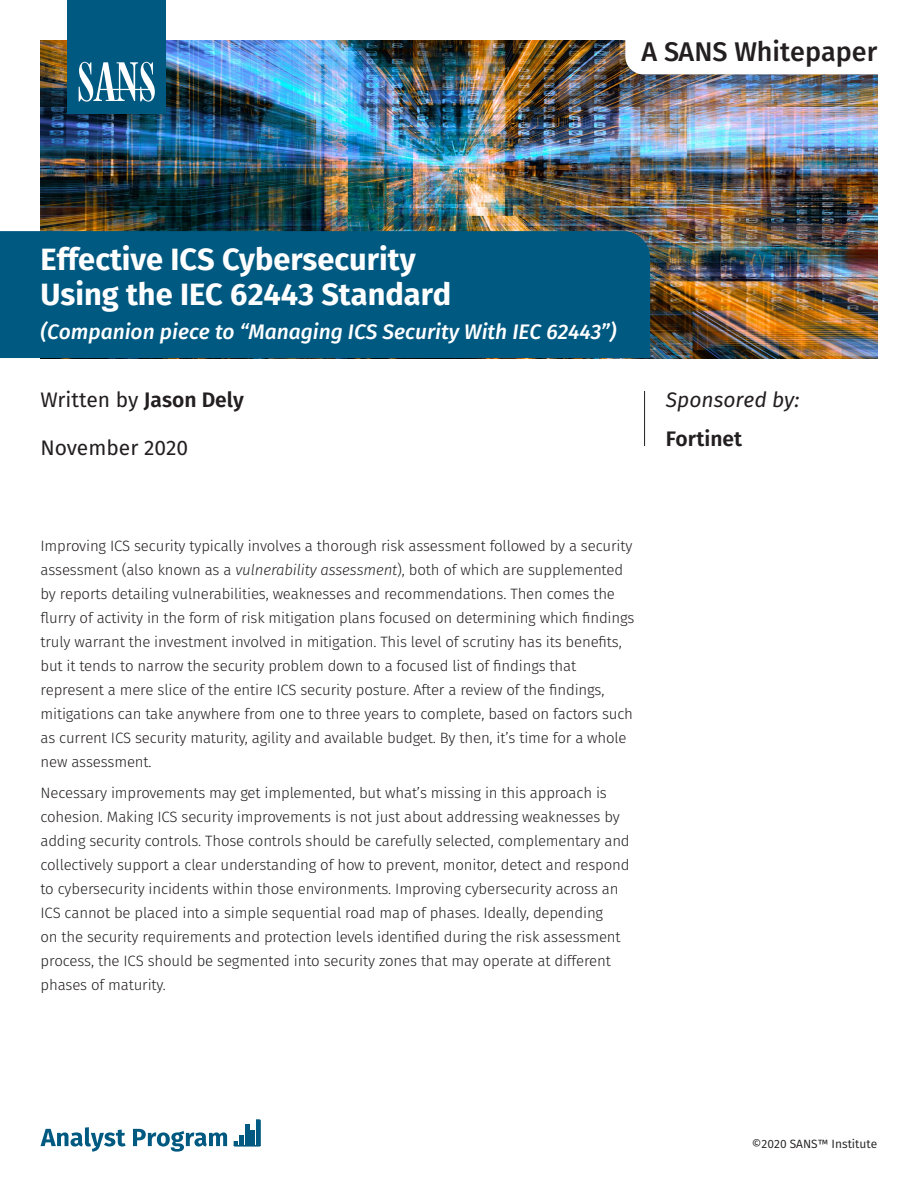
<style>
.page{position:relative;width:918px;height:1188px;background:#fff}
.page>*{position:absolute;margin:0;border:0;box-sizing:border-box;transform-origin:0 0}
.t1{font:700 30.75px/35.8px "Fira Sans";color:#fff}
.t2{font:500 27px "Fira Sans";color:#231f20}
.t3{font:italic 500 21px "Fira Sans";color:#fff}
.t4{font:21px "Fira Sans";color:#231f20}
.t5{font:italic 21px "Fira Sans";color:#231f20}
.t6{font:600 21px "Fira Sans";color:#231f20}
.t7{font:300 15px/24px "Fira Sans";letter-spacing:-.01em;color:#231f20}
.t8{font:12px "Fira Sans";color:#231f20}
.s1{font-weight:600}
.s2{font-style:italic}
</style>
<div class="page">
<img style="left:41px;top:40px;width:836px;height:318px">
<div style="left:0;top:231px;width:650px;height:127px;background:#005981"></div>
<svg style="left:625px;top:40px;width:252px;height:34px"></svg>
<div style="left:68px;top:0;width:98px;height:113px;background:#005981"></div>
<svg style="left:79px;top:62px;width:76px;height:40px"></svg>
<hr style="left:644px;top:391px;width:1px;height:55px;background:#231f20">
<svg style="left:41px;top:1127px;width:85px;height:25px"></svg>
<svg style="left:133px;top:1129px;width:94px;height:23px"></svg>
<svg style="left:234px;top:1141px;width:4px;height:4px"></svg>
<div style="left:239px;top:1136px;width:5px;height:10px;background:#005981"></div>
<hr style="left:245px;top:1125px;width:4px;height:21px;background:#005981">
<hr style="left:251px;top:1130px;width:4px;height:16px;background:#005981">
<div style="left:256px;top:1119px;width:5px;height:27px;background:#005981"></div>
<hr style="left:234px;top:1145px;width:27px;height:2px;background:#005981">
<h2 class="t2" style="left:642px;top:32px;width:237px">A SANS Whitepaper</h2>
<h1 class="t1" style="left:40px;top:241px;width:412px">Effective ICS Cybersecurity<br>Using the IEC 62443 Standard</h1>
<h3 class="t3" style="left:40px;top:317px;width:578px">(Companion piece to “Managing ICS Security With IEC 62443”)</h3>
<h3 class="t4" style="left:40px;top:385px;width:205px">Written by <span class="s1">Jason Dely</span></h3>
<h3 class="t4" style="left:40px;top:433px;width:149px">November 2020</h3>
<h3 class="t5" style="left:666px;top:385px;width:135px">Sponsored by:</h3>
<h3 class="t6" style="left:666px;top:424px;width:78px">Fortinet</h3>
<p class="t7" style="left:40px;top:534px;width:596px">Improving ICS security typically involves a thorough risk assessment followed by a security assessment (also known as a <span class="s2">vulnerability assessment</span>), both of which are supplemented by reports detailing vulnerabilities, weaknesses and recommendations. Then comes the flurry of activity in the form of risk mitigation plans focused on determining which findings truly warrant the investment involved in mitigation. This level of scrutiny has its benefits, but it tends to narrow the security problem down to a focused list of findings that represent a mere slice of the entire ICS security posture. After a review of the findings, mitigations can take anywhere from one to three years to complete, based on factors such as current ICS security maturity, agility and available budget. By then, it’s time for a whole new assessment.</p>
<p class="t7" style="left:40px;top:781px;width:591px">Necessary improvements may get implemented, but what’s missing in this approach is cohesion. Making ICS security improvements is not just about addressing weaknesses by adding security controls. Those controls should be carefully selected, complementary and collectively support a clear understanding of how to prevent, monitor, detect and respond to cybersecurity incidents within those environments. Improving cybersecurity across an ICS cannot be placed into a simple sequential road map of phases. Ideally, depending<br>on the security requirements and protection levels identified during the risk assessment process, the ICS should be segmented into security zones that may operate at different phases of maturity.</p>
<p class="t8" style="left:752px;top:1135px;width:127px">©2020 SANS™ Institute</p>
</div>
